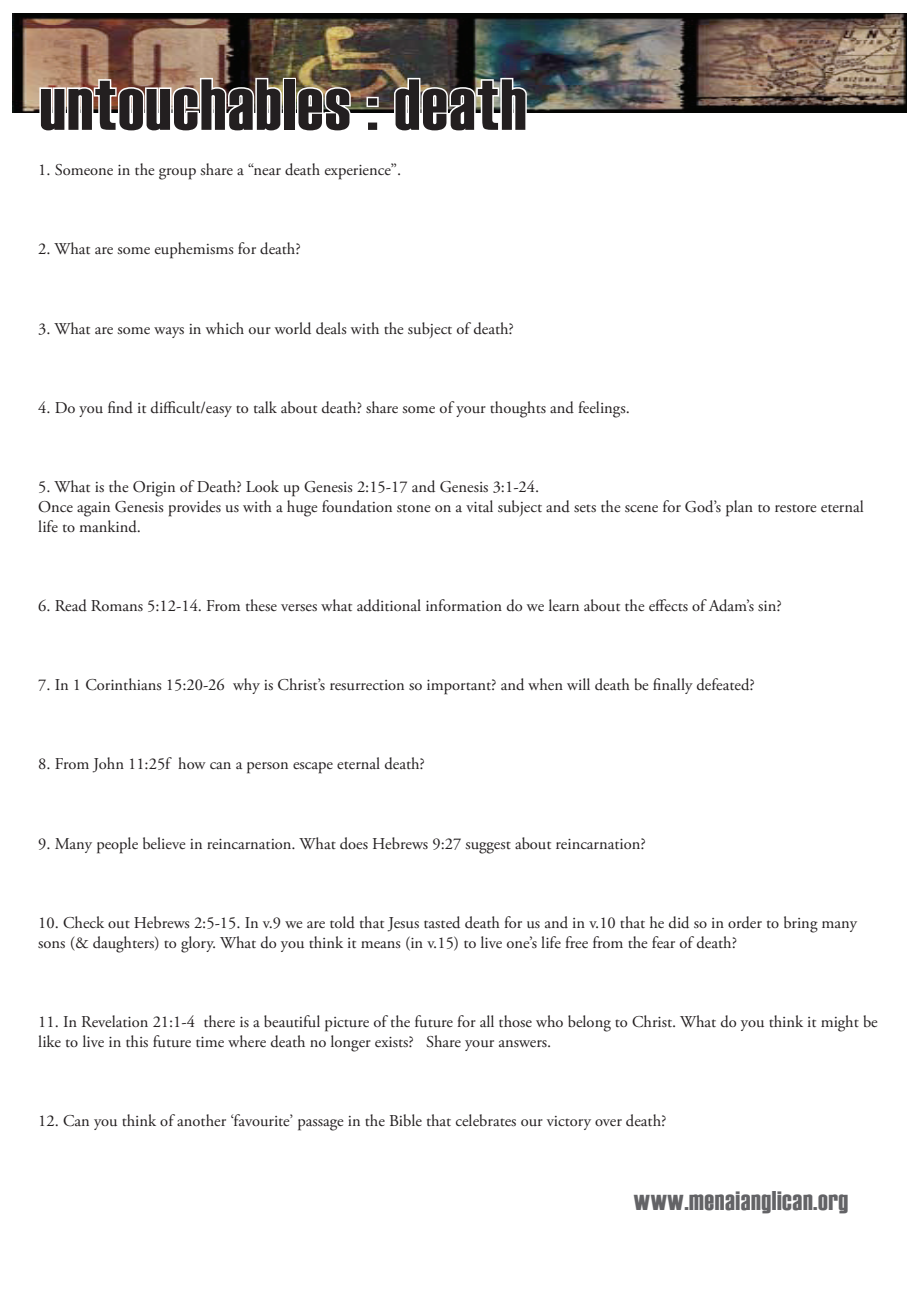
<style>
.page{position:relative;width:919px;height:1289px;background:#fff}
.page>*{position:absolute;margin:0;border:0;box-sizing:border-box;transform-origin:0 0}
.t1{font:72px "Haettenschweiler";letter-spacing:.025em;color:#231f20}
.t2{font:27px "Haettenschweiler";letter-spacing:.025em;color:#636366}
.t3{font:16.5px/19.8px "Adobe Garamond Pro";color:#231f20}
</style>
<div class="page">
<img style="left:13px;top:13px;width:893px;height:99px">
<img style="left:38px;top:76px;width:246px;height:37px">
<div style="left:283px;top:78px;width:13px;height:53px;border:3px solid #fff"></div>
<img style="left:295px;top:85px;width:57px;height:46px">
<svg style="left:365px;top:95px;width:15px;height:18px"></svg>
<img style="left:392px;top:76px;width:136px;height:37px">
<h1 class="t1" style="left:40px;top:64px;width:488px">untouchables : death</h1>
<p class="t3" style="left:38px;top:160px;width:364px">1. Someone in the group share a “near death experience”.</p>
<p class="t3" style="left:38px;top:240px;width:264px">2. What are some euphemisms for death?</p>
<p class="t3" style="left:38px;top:319px;width:477px">3. What are some ways in which our world deals with the subject of death?</p>
<p class="t3" style="left:38px;top:398px;width:593px">4. Do you find it difficult/easy to talk about death? share some of your thoughts and feelings.</p>
<p class="t3" style="left:38px;top:477px;width:827px">5. What is the Origin of Death? Look up Genesis 2:15-17 and Genesis 3:1-24.<br>Once again Genesis provides us with a huge foundation stone on a vital subject and sets the scene for God’s plan to restore eternal life to mankind.</p>
<p class="t3" style="left:38px;top:596px;width:744px">6. Read Romans 5:12-14. From these verses what additional information do we learn about the effects of Adam’s sin?</p>
<p class="t3" style="left:38px;top:675px;width:717px">7. In 1 Corinthians 15:20-26 why is Christ’s resurrection so important? and when will death be finally defeated?</p>
<p class="t3" style="left:38px;top:754px;width:388px">8. From John 11:25f how can a person escape eternal death?</p>
<p class="t3" style="left:38px;top:834px;width:609px">9. Many people believe in reincarnation. What does Hebrews 9:27 suggest about reincarnation?</p>
<p class="t3" style="left:38px;top:913px;width:820px">10. Check out Hebrews 2:5-15. In v.9 we are told that Jesus tasted death for us and in v.10 that he did so in order to bring many sons (&amp; daughters) to glory. What do you think it means (in v.15) to live one’s life free from the fear of death?</p>
<p class="t3" style="left:38px;top:1012px;width:840px">11. In Revelation 21:1-4 there is a beautiful picture of the future for all those who belong to Christ. What do you think it might be like to live in this future time where death no longer exists? Share your answers.</p>
<p class="t3" style="left:38px;top:1111px;width:629px">12. Can you think of another ‘favourite’ passage in the Bible that celebrates our victory over death?</p>
<h2 class="t2" style="left:634px;top:1185px;width:216px">www.menaianglican.org</h2>
</div>
